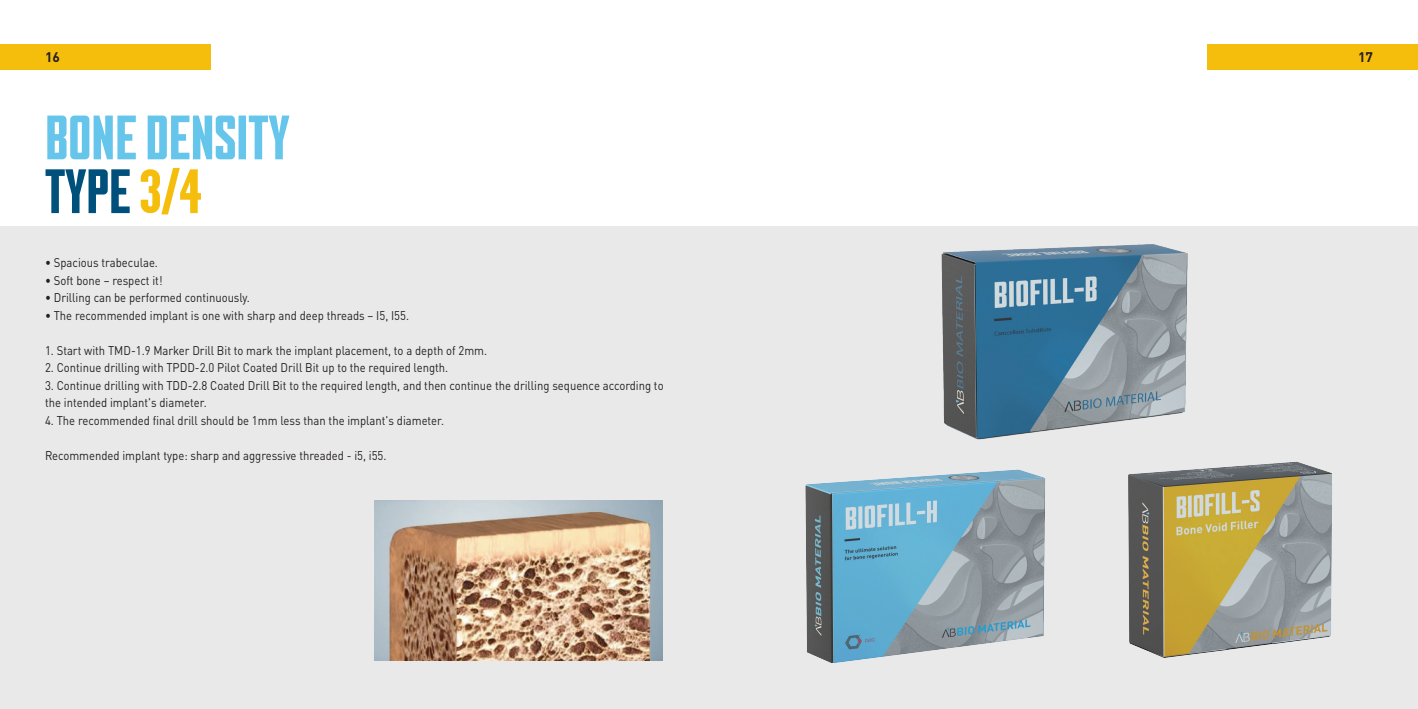
<style>
.page{position:relative;width:1418px;height:709px;background:#fff}
.page>*{position:absolute;margin:0;border:0;box-sizing:border-box;transform-origin:0 0}
.t1{font:62.5px/53.8px "Mandatory 29";color:#66c5eb}
.t2{font:700 13.75px "DINOT";color:#231f20}
.t3{font:12.5px/17.5px "DINOT";color:#231f20;scale:.9 1}
.s1{color:#00507c}
.s2{color:#f5be0d}
</style>
<div class="page">
<div style="left:1207px;top:44px;width:210px;height:26px;background:#f5be0d"></div>
<div style="left:0;top:44px;width:211px;height:26px;background:#f5be0d"></div>
<div style="left:0;top:227px;width:1417px;height:482px;background:#e9e9e9"></div>
<img style="left:941px;top:244px;width:247px;height:196px">
<img style="left:805px;top:469px;width:240px;height:194px">
<img style="left:1128px;top:461px;width:204px;height:197px">
<img style="left:374px;top:500px;width:289px;height:160px">
<p class="t2" style="left:45px;top:48px;width:16px">16</p>
<p class="t2" style="left:1357px;top:48px;width:16px">17</p>
<h1 class="t1" style="left:45px;top:114px;width:246px">BONE DENSITY<br><span class="s1">TYPE</span> <span class="s2">3/4</span></h1>
<p class="t3" style="left:45px;top:254px;width:127px">• Spacious trabeculae.</p>
<p class="t3" style="left:45px;top:271px;width:132px">• Soft bone – respect it!</p>
<p class="t3" style="left:45px;top:289px;width:229px">• Drilling can be performed continuously.</p>
<p class="t3" style="left:45px;top:306px;width:406px">• The recommended implant is one with sharp and deep threads – I5, I55.</p>
<p class="t3" style="left:45px;top:341px;width:493px">1. Start with TMD-1.9 Marker Drill Bit to mark the implant placement, to a depth of 2mm.</p>
<p class="t3" style="left:45px;top:359px;width:449px">2. Continue drilling with TPDD-2.0 Pilot Coated Drill Bit up to the required length.</p>
<p class="t3" style="left:45px;top:376px;width:689px">3. Continue drilling with TDD-2.8 Coated Drill Bit to the required length, and then continue the drilling sequence according to the intended implant's diameter.</p>
<p class="t3" style="left:45px;top:411px;width:445px">4. The recommended final drill should be 1mm less than the implant's diameter.</p>
<p class="t3" style="left:45px;top:446px;width:381px">Recommended implant type: sharp and aggressive threaded - i5, i55.</p>
</div>
